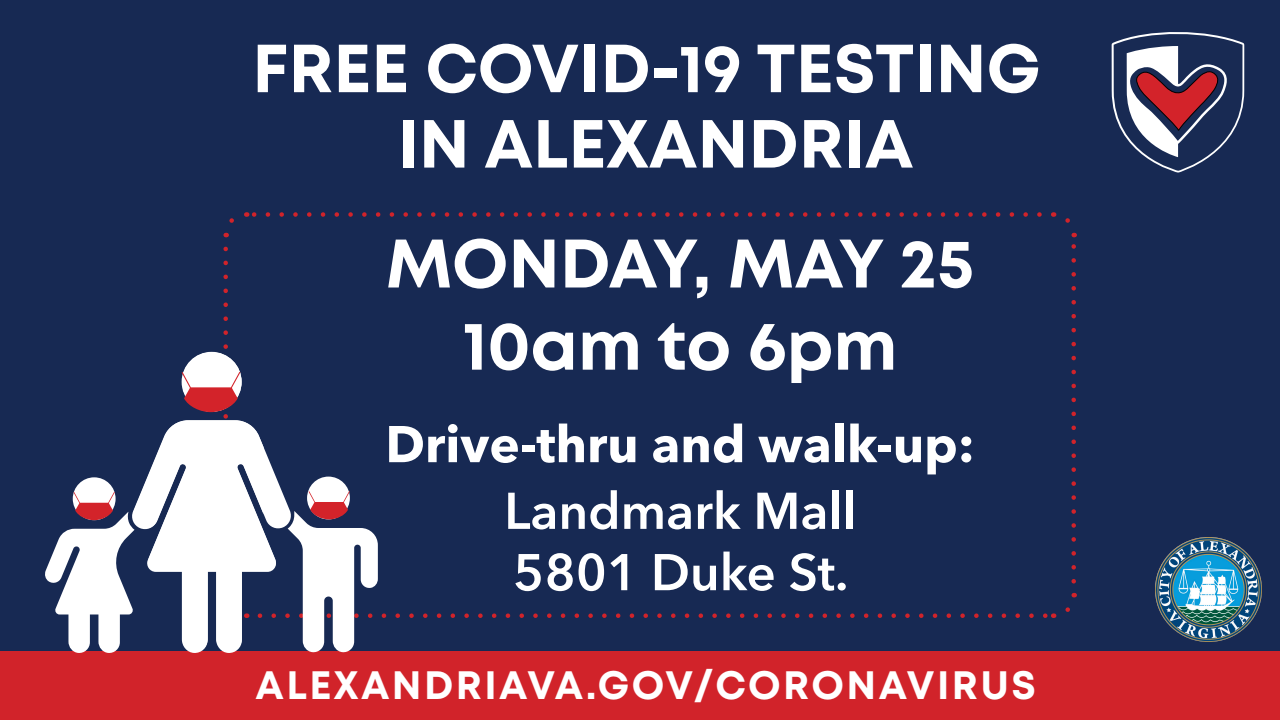
<style>
.page{position:relative;width:1280px;height:720px;background:#172953}
.page>*{position:absolute;margin:0;border:0;box-sizing:border-box;transform-origin:0 0}
.t1{font:700 68.5px/82.2px "Mont";color:#fff;text-align:center}
.t2{font:700 67.8px/75.4px "Mont";color:#fff;text-align:center}
.t3{font:600 51.1px/61.3px "Avenir Next LT Pro";color:#fff}
.t4{font:700 51.1px "Avenir Next LT Pro";color:#fff}
.t5{font:700 39.6px "Mont";letter-spacing:.06em;color:#fff}
</style>
<div class="page">
<svg style="left:253px;top:212px;width:786px;height:5px"></svg>
<svg style="left:223px;top:218px;width:11px;height:19px"></svg>
<svg style="left:1065px;top:593px;width:12px;height:19px"></svg>
<svg style="left:1071px;top:233px;width:5px;height:348px"></svg>
<svg style="left:1053px;top:212px;width:17px;height:11px"></svg>
<div style="left:0;top:652px;width:1280px;height:68px;background:#d1232a"></div>
<svg style="left:44px;top:372px;width:232px;height:281px"></svg>
<svg style="left:74px;top:492px;width:41px;height:28px"></svg>
<svg style="left:182px;top:249px;width:58px;height:348px"></svg>
<svg style="left:260px;top:477px;width:786px;height:176px"></svg>
<img style="left:1155px;top:537px;width:107px;height:105px">
<svg style="left:1111px;top:32px;width:134px;height:141px"></svg>
<p class="t2" style="left:252px;top:31px;width:790px">FREE COVID-19 TESTING<br>IN ALEXANDRIA</p>
<p class="t1" style="left:386px;top:223px;width:590px">MONDAY, MAY 25<br>10am to 6pm</p>
<p class="t4" style="left:385px;top:413px;width:591px">Drive-thru and walk-up:</p>
<p class="t3" style="left:504px;top:480px;width:353px">Landmark Mall<br>5801 Duke St.</p>
<p class="t5" style="left:256px;top:659px;width:782px">ALEXANDRIAVA.GOV/CORONAVIRUS</p>
</div>
